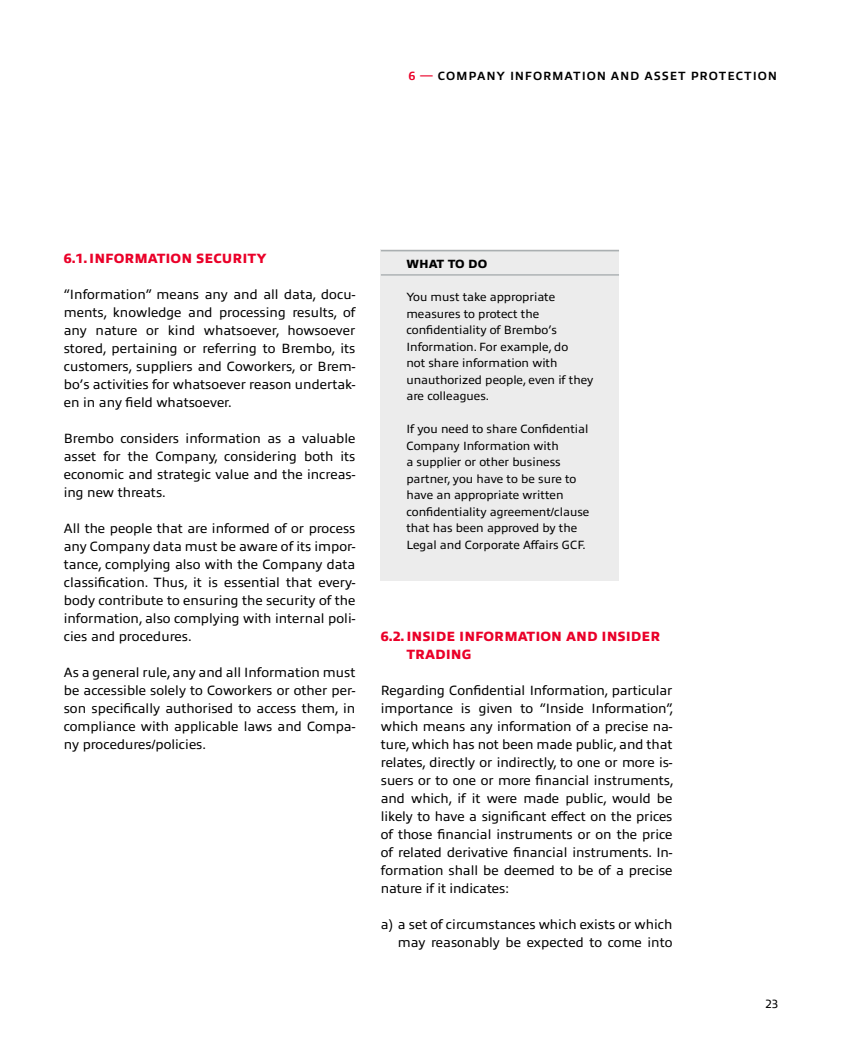
<style>
.page{position:relative;width:842px;height:1063px;background:#fff}
.page>*{position:absolute;margin:0;border:0;box-sizing:border-box;transform-origin:0 0}
.t1{font:13.5px/18px "Allumi Pro";color:#000;text-align:justify}
.t2{font:800 13.5px/18px "Allumi Pro";color:#ea0029}
.t3{font:12px/16.5px "Allumi Pro";color:#000}
.t4{font:700 12px "Allumi Pro";letter-spacing:.07em;color:#000}
.t5{font:800 12px "Allumi Pro";color:#000}
.s1{color:#ea0029}
</style>
<div class="page">
<div style="left:381px;top:250px;width:238px;height:331px;background:#ececec"></div>
<hr style="left:381px;top:250px;width:238px;height:1px;background:#8f9699">
<hr style="left:381px;top:275px;width:238px;height:1px;background:#8f9699">
<p class="t4" style="left:409px;top:67px;width:370px"><span class="s1">6 —</span> COMPANY INFORMATION AND ASSET PROTECTION</p>
<p class="t2" style="left:64px;top:248px;width:204px">6.1.INFORMATION SECURITY</p>
<p class="t1" style="left:64px;top:284px;width:293px">“Information” means any and all data, docu&shy;ments, knowledge and processing results, of any nature or kind whatsoever, howsoever stored, pertaining or referring to Brembo, its customers, suppliers and Coworkers, or Brem&shy;bo’s activities for whatsoever reason undertak&shy;en in any field whatsoever.</p>
<p class="t1" style="left:64px;top:428px;width:293px">Brembo considers information as a valuable asset for the Company, considering both its economic and strategic value and the increas&shy;ing new threats.</p>
<p class="t1" style="left:64px;top:518px;width:293px">All the people that are informed of or process any Company data must be aware of its impor&shy;tance, complying also with the Company data classification. Thus, it is essential that every&shy;body contribute to ensuring the security of the information, also complying with internal poli&shy;cies and procedures.</p>
<p class="t1" style="left:64px;top:662px;width:293px">As a general rule, any and all Information must be accessible solely to Coworkers or other per&shy;son specifically authorised to access them, in compliance with applicable laws and Compa&shy;ny procedures/policies.</p>
<p class="t5" style="left:406px;top:255px;width:82px">WHAT TO DO</p>
<p class="t3" style="left:406px;top:288px;width:188px">You must take appropriate measures to protect the confidentiality of Brembo’s<br>Information. For example, do<br>not share information with unauthorized people, even if they are colleagues.</p>
<p class="t3" style="left:406px;top:420px;width:184px">If you need to share Confidential<br>Company Information with<br>a supplier or other business partner, you have to be sure to have an appropriate written confidentiality agreement/clause that has been approved by the<br>Legal and Corporate Affairs GCF.</p>
<p class="t2" style="left:406px;top:626px;width:256px;text-indent:-26px">6.2.INSIDE INFORMATION AND INSIDER<br>TRADING</p>
<p class="t1" style="left:381px;top:680px;width:294px">Regarding Confidential Information, particular importance is given to “Inside Information”, which means any information of a precise na&shy;ture, which has not been made public, and that relates, directly or indirectly, to one or more is&shy;suers or to one or more financial instruments, and which, if it were made public, would be likely to have a significant effect on the prices of those financial instruments or on the price of related derivative financial instruments. In&shy;formation shall be deemed to be of a precise nature if it indicates:</p>
<p class="t1" style="left:381px;top:914px;width:293px;text-align:right">a) a set of circumstances which exists or which may reasonably be expected to come into</p>
<p class="t3" style="left:765px;top:994px;width:14px">23</p>
</div>
